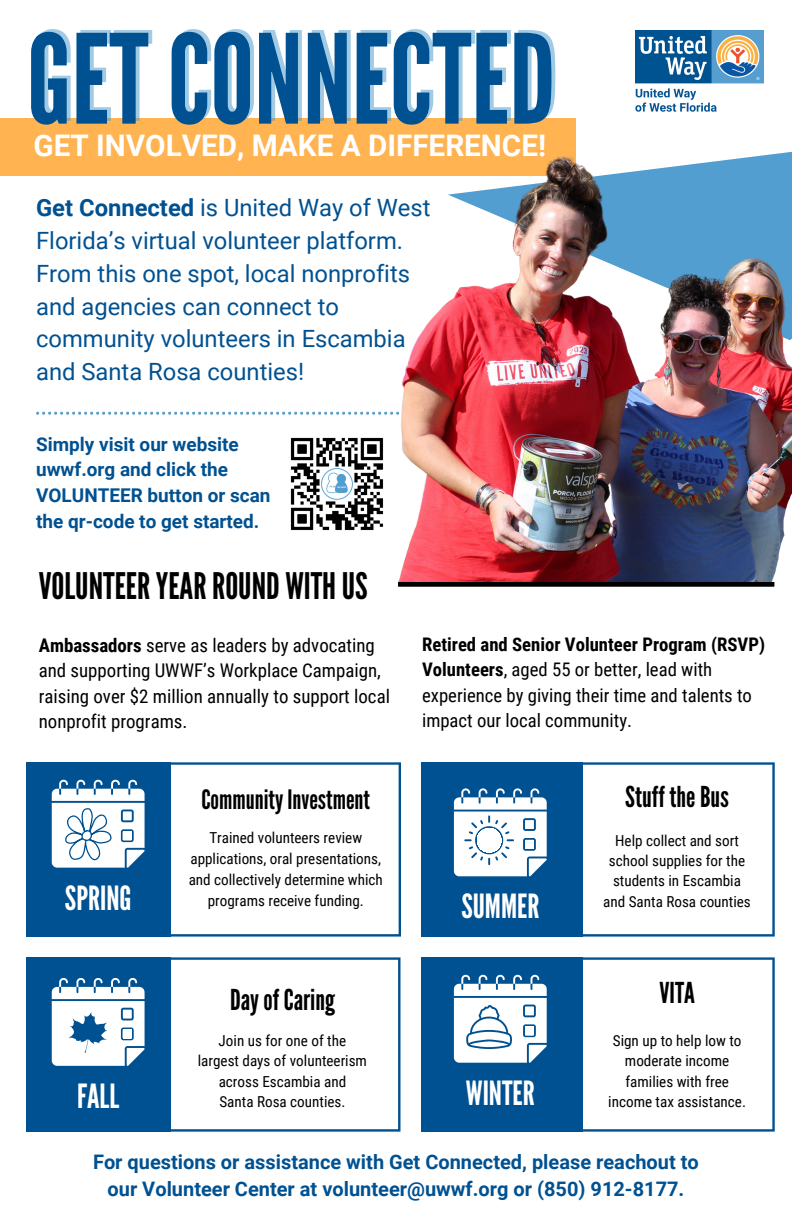
<style>
.page{position:relative;width:792px;height:1224px;background:#fff}
.page>*{position:absolute;margin:0;border:0;box-sizing:border-box;transform-origin:0 0}
.t1{font:123.6px "League Gothic";color:#005191}
.t2{font:36.6px "League Gothic";color:#000}
.t3{font:33.2px "League Gothic";color:#fff}
.t4{font:700 29.8px "Roboto";color:#fff}
.t5{font:28.8px "League Gothic";color:#000}
.t6{font:26.6px "League Gothic";color:#000}
.t7{font:23.8px/32.8px "Roboto";color:#005191}
.t8{font:700 20px/27px "Roboto";color:#005191;text-align:center}
.t9{font:700 19px/25.6px "Roboto";color:#005191}
.t10{font:18.8px/25.6px "Roboto Condensed";color:#000}
.t11{font:15.2px/20.2px "Roboto Condensed";color:#000;text-align:center}
.s1{font-weight:700}
</style>
<div class="page">
<div style="left:26px;top:762px;width:145px;height:175px;background:#005191"></div>
<svg style="left:171px;top:762px;width:230px;height:175px"></svg>
<div style="left:26px;top:957px;width:145px;height:175px;background:#005191"></div>
<svg style="left:171px;top:957px;width:230px;height:175px"></svg>
<div style="left:421px;top:762px;width:161px;height:175px;background:#005191"></div>
<svg style="left:582px;top:762px;width:193px;height:175px"></svg>
<div style="left:421px;top:957px;width:161px;height:175px;background:#005191"></div>
<svg style="left:582px;top:957px;width:193px;height:175px"></svg>
<svg style="left:454px;top:788px;width:93px;height:88px;background:#ccdce8"></svg>
<svg style="left:52px;top:780px;width:93px;height:88px;background:#c7d9e7"></svg>
<svg style="left:52px;top:978px;width:93px;height:88px"></svg>
<svg style="left:454px;top:975px;width:93px;height:88px;background:#c7d9e7"></svg>
<img style="left:290px;top:437px;width:35px;height:94px">
<div style="left:0;top:118px;width:575px;height:58px;background:#ffb351"></div>
<svg style="left:36px;top:412px;width:289px;height:3px"></svg>
<img style="left:325px;top:132px;width:467px;height:450px">
<hr style="left:398px;top:582px;width:376px;height:4px;background:#000">
<img style="left:636px;top:30px;width:127px;height:82px">
<p class="t1" style="left:27px;top:8px;width:530px">GETCONNECTED</p>
<p class="t4" style="left:33px;top:129px;width:514px">GET INVOLVED, MAKE A DIFFERENCE!</p>
<p class="t7" style="left:36px;top:192px;width:396px"><span class="s1">Get Connected</span> is United Way of West<br>Florida’s virtual volunteer platform.<br>From this one spot, local nonprofits and agencies can connect to community volunteers in Escambia and Santa Rosa counties!</p>
<p class="t9" style="left:36px;top:431px;width:236px">Simply visit our website uwwf.org and click the<br>VOLUNTEER button or scan the qr-code to get started.</p>
<p class="t2" style="left:39px;top:564px;width:330px">VOLUNTEERYEARROUND WITHUS</p>
<p class="t10" style="left:39px;top:633px;width:353px"><span class="s1">Ambassadors</span> serve as leaders by advocating and supporting UWWF’s Workplace Campaign, raising over $2 million annually to support local nonprofit programs.</p>
<p class="t10" style="left:422px;top:632px;width:345px"><span class="s1">Retired and Senior Volunteer Program (RSVP)<br>Volunteers</span>, aged 55 or better, lead with experience by giving their time and talents to impact our local community.</p>
<p class="t6" style="left:201px;top:784px;width:170px">CommunityInvestment</p>
<p class="t11" style="left:189px;top:827px;width:196px;line-height:21px">Trained volunteers review applications, oral presentations, and collectively determine which programs receive funding.</p>
<p class="t3" style="left:65px;top:879px;width:68px">SPRING</p>
<p class="t3" style="left:461px;top:887px;width:80px">SUMMER</p>
<p class="t5" style="left:230px;top:983px;width:106px">DayofCaring</p>
<p class="t11" style="left:219px;top:1031px;width:129px">Join us for one of the</p>
<p class="t11" style="left:198px;top:1051px;width:171px">largest days of volunteerism across Escambia and</p>
<p class="t11" style="left:219px;top:1092px;width:128px">Santa Rosa counties.</p>
<p class="t3" style="left:77px;top:1077px;width:44px">FALL</p>
<p class="t3" style="left:466px;top:1074px;width:70px">WINTER</p>
<p class="t5" style="left:625px;top:780px;width:105px">Stuff theBus</p>
<p class="t11" style="left:603px;top:831px;width:149px">Help collect and sort school supplies for the students in Escambia and Santa Rosa counties</p>
<p class="t5" style="left:660px;top:976px;width:37px">VITA</p>
<p class="t11" style="left:608px;top:1031px;width:139px">Sign up to help low to moderate income families with free income tax assistance.</p>
<p class="t8" style="left:93px;top:1148px;width:607px">For questions or assistance with Get Connected, please reachout to our Volunteer Center at volunteer@uwwf.org or (850) 912-8177.</p>
</div>
